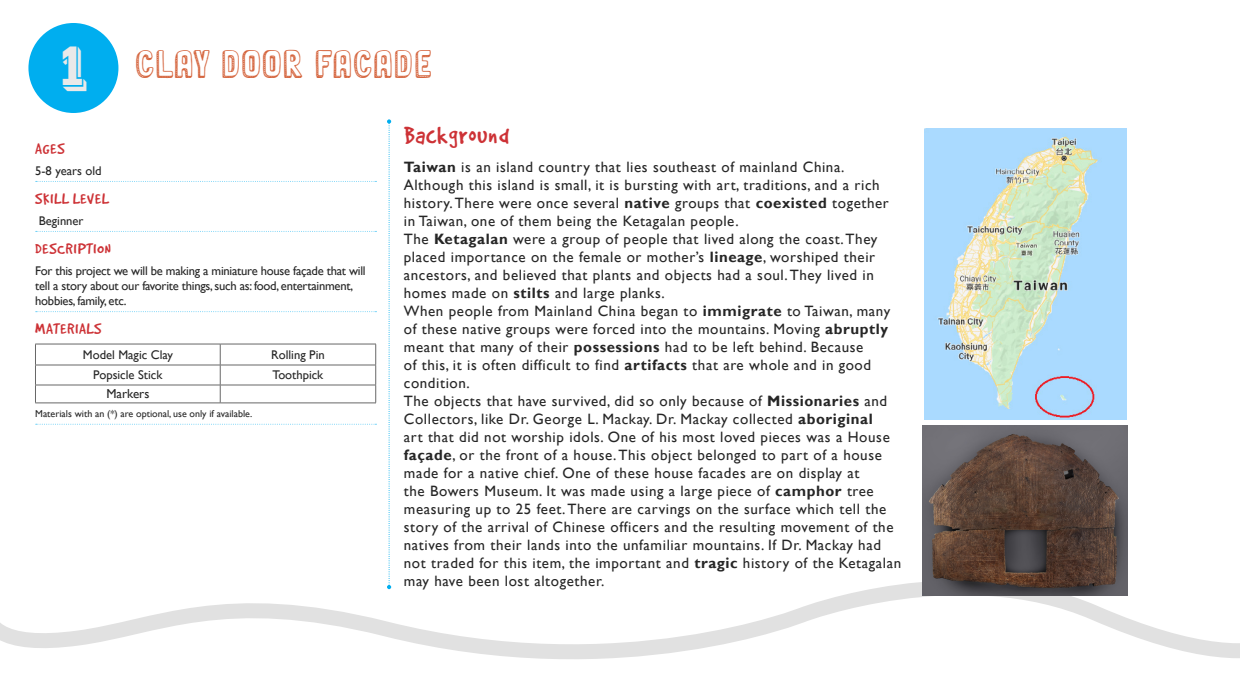
<style>
.page{position:relative;width:1240px;height:698px;background:#fff}
.page>*{position:absolute;margin:0;border:0;box-sizing:border-box;transform-origin:0 0}
.Left_Sidebar_Header{font:56px "Vineta BT";color:#e9e9e9;scale:.71 1}
.Page_Header{font:35px "Sweet Cake";letter-spacing:.07em;color:#d5653e}
.Title_Header{font:27px "Good Dog";letter-spacing:.04em;color:#cd3236}
.Left_Sidebar_Header-2{font:16.8px "Good Dog";letter-spacing:.055em;color:#cd3236}
.Body_Descriptions{font:15px/18px "Gill Sans";letter-spacing:.04em;color:#262626}
.Left_Sidebar_Body_Te{font:13px "Gill Sans";color:#262626}
.Left_Sidebar_Body_Te-2{font:12.6px/15.1px "Gill Sans";letter-spacing:-.02em;color:#262626}
.Left_Sidebar_Body_Te-3{font:12.6px "Gill Sans";color:#262626}
.Left_Sidebar_Body_Te-4{font:10px "Gill Sans";color:#262626}
.s1{font-weight:700}
</style>
<div class="page">
<svg style="left:0;top:555px;width:1240px;height:104px"></svg>
<div style="left:28px;top:23px;width:90px;height:90px;background:#00aeef;border-radius:50%"></div>
<svg style="left:36px;top:181px;width:340px;height:1px"></svg>
<svg style="left:36px;top:231px;width:340px;height:1px"></svg>
<svg style="left:36px;top:311px;width:340px;height:1px"></svg>
<svg style="left:36px;top:424px;width:340px;height:1px"></svg>
<hr style="left:35px;top:344px;width:185px;height:1px;background:#676767">
<hr style="left:220px;top:344px;width:156px;height:1px;background:#676767">
<hr style="left:35px;top:365px;width:185px;height:1px;background:#676767">
<hr style="left:220px;top:365px;width:156px;height:1px;background:#676767">
<hr style="left:35px;top:385px;width:185px;height:1px;background:#676767">
<svg style="left:35px;top:344px;width:1px;height:59px"></svg>
<hr style="left:220px;top:385px;width:156px;height:1px;background:#676767">
<svg style="left:220px;top:344px;width:1px;height:59px"></svg>
<svg style="left:375px;top:344px;width:1px;height:59px"></svg>
<hr style="left:35px;top:403px;width:185px;height:1px;background:#676767">
<hr style="left:220px;top:403px;width:156px;height:1px;background:#676767">
<svg style="left:387px;top:119px;width:4px;height:470px"></svg>
<img style="left:924px;top:129px;width:202px;height:290px">
<img style="left:923px;top:426px;width:205px;height:169px">
<p class="Left_Sidebar_Header" style="left:55px;top:33px;width:53px">1</p>
<p class="Page_Header" style="left:136px;top:49px;width:297px">CLAY DOOR FACADE</p>
<p class="Left_Sidebar_Header-2" style="left:35px;top:140px;width:31px">AGES</p>
<p class="Left_Sidebar_Body_Te-3" style="left:35px;top:163px;width:68px">5-8 years old</p>
<p class="Left_Sidebar_Header-2" style="left:35px;top:190px;width:76px">SKILL LEVEL</p>
<p class="Left_Sidebar_Body_Te-3" style="left:39px;top:213px;width:46px">Beginner</p>
<p class="Left_Sidebar_Header-2" style="left:35px;top:240px;width:77px">DESCRIPTION</p>
<p class="Left_Sidebar_Body_Te-2" style="left:35px;top:263px;width:332px">For this project we will be making a miniature house façade that will tell a story about our favorite things, such as: food, entertainment, hobbies, family, etc.</p>
<p class="Left_Sidebar_Header-2" style="left:35px;top:320px;width:68px">MATERIALS</p>
<p class="Left_Sidebar_Body_Te-3" style="left:83px;top:347px;width:91px">Model Magic Clay</p>
<p class="Left_Sidebar_Body_Te-3" style="left:271px;top:347px;width:55px">Rolling Pin</p>
<p class="Left_Sidebar_Body_Te-3" style="left:93px;top:368px;width:71px">Popsicle Stick</p>
<p class="Left_Sidebar_Body_Te-3" style="left:273px;top:368px;width:52px">Toothpick</p>
<p class="Left_Sidebar_Body_Te" style="left:106px;top:387px;width:45px">Markers</p>
<p class="Left_Sidebar_Body_Te-4" style="left:35px;top:408px;width:219px">Materials with an (*) are optional, use only if available.</p>
<p class="Title_Header" style="left:404px;top:122px;width:107px">Background</p>
<p class="Body_Descriptions" style="left:404px;top:159px;width:487px"><span class="s1">Taiwan</span> is an island country that lies southeast of mainland China.<br>Although this island is small, it is bursting with art, traditions, and a rich history. There were once several <span class="s1">native</span> groups that <span class="s1">coexisted</span> together in Taiwan, one of them being the Ketagalan people.</p>
<p class="Body_Descriptions" style="left:404px;top:231px;width:475px">The <span class="s1">Ketagalan</span> were a group of people that lived along the coast. They placed importance on the female or mother’s <span class="s1">lineage</span>, worshiped their ancestors, and believed that plants and objects had a soul. They lived in homes made on <span class="s1">stilts</span> and large planks.</p>
<p class="Body_Descriptions" style="left:404px;top:303px;width:488px">When people from Mainland China began to <span class="s1">immigrate</span> to Taiwan, many of these native groups were forced into the mountains. Moving <span class="s1">abruptly </span>meant that many of their <span class="s1">possessions</span> had to be left behind. Because<br>of this, it is often difficult to find <span class="s1">artifacts</span> that are whole and in good condition.</p>
<p class="Body_Descriptions" style="left:404px;top:393px;width:499px">The objects that have survived, did so only because of <span class="s1">Missionaries</span> and Collectors, like Dr. George L. Mackay. Dr. Mackay collected <span class="s1">aboriginal<br></span>art that did not worship idols. One of his most loved pieces was a House <span class="s1">façade</span>, or the front of a house. This object belonged to part of a house made for a native chief. One of these house facades are on display at<br>the Bowers Museum. It was made using a large piece of <span class="s1">camphor</span> tree measuring up to 25 feet. There are carvings on the surface which tell the story of the arrival of Chinese officers and the resulting movement of the natives from their lands into the unfamiliar mountains. If Dr. Mackay had not traded for this item, the important and <span class="s1">tragic</span> history of the Ketagalan may have been lost altogether.</p>
</div>
